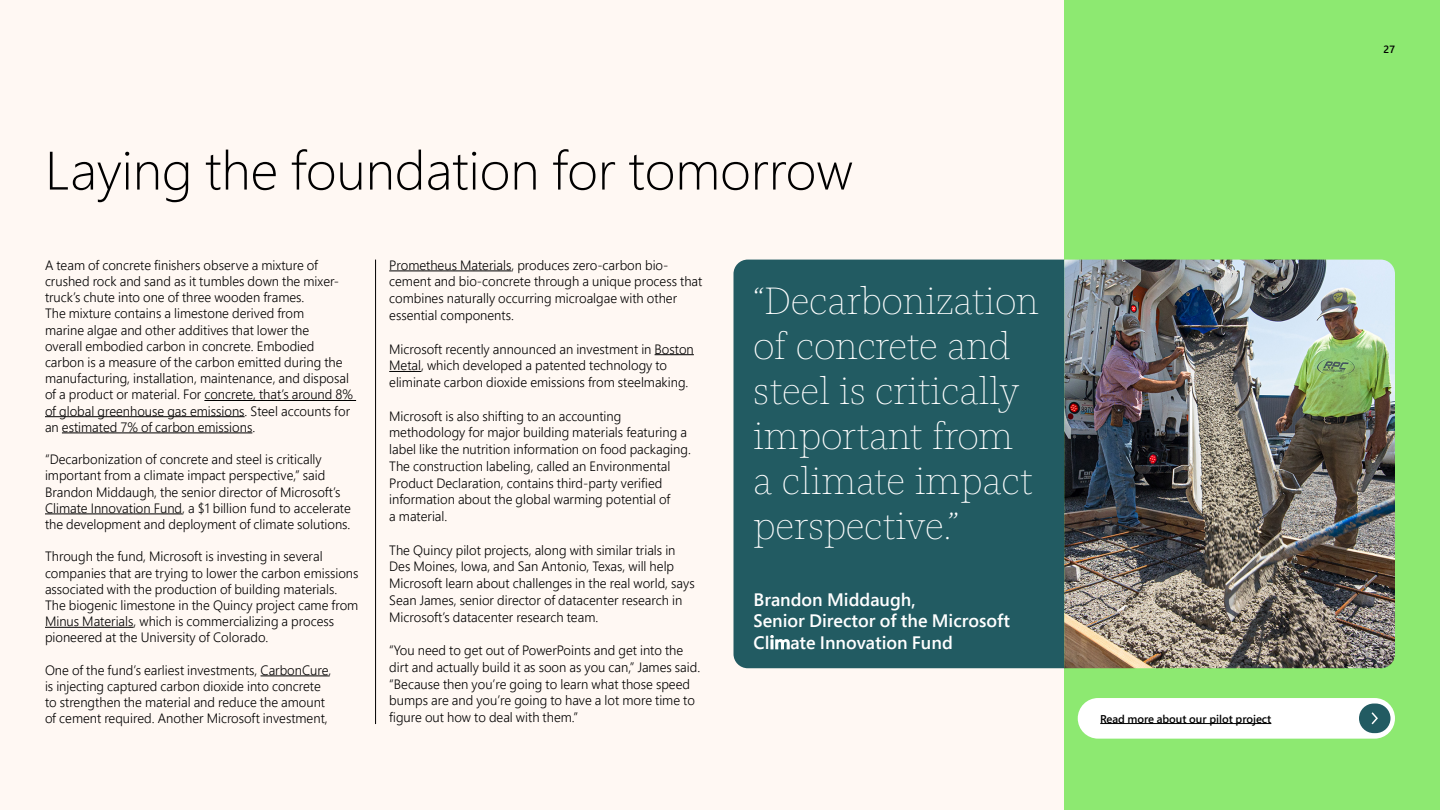
<style>
.page{position:relative;width:1440px;height:810px;background:#fff8f3}
.page>*{position:absolute;margin:0;border:0;box-sizing:border-box;transform-origin:0 0}
.t1{font:300 54px "Segoe Pro";color:#000}
.t2{font:37.5px/45px "Segoe Serif 600000 12 c 0000";color:#fff}
.t3{font:600 18px/21.6px "Segoe Pro";color:#fff}
.t4{font:300 13.5px/16.2px "Segoe Pro";color:#000}
.t5{font:600 11.25px "Segoe Pro";color:#000}
.t6{font:600 10.5px "Segoe Pro";color:#000}
</style>
<div class="page">
<div style="left:1064px;top:0;width:376px;height:810px;background:#8de971"></div>
<div style="left:734px;top:260px;width:330px;height:408px;background:#225b62"></div>
<div style="left:1078px;top:698px;width:317px;height:41px;background:#fff;border-radius:20px"></div>
<div style="left:1359px;top:704px;width:31px;height:29px;background:#225b62;border-radius:15px"></div>
<svg style="left:1371px;top:712px;width:7px;height:13px"></svg>
<hr style="left:389px;top:271px;width:122px;height:1px;background:#000">
<hr style="left:655px;top:354px;width:39px;height:1px;background:#000">
<hr style="left:389px;top:371px;width:32px;height:1px;background:#000">
<hr style="left:375px;top:260px;width:1px;height:464px;background:#000">
<hr style="left:204px;top:400px;width:152px;height:1px;background:#000">
<hr style="left:45px;top:416px;width:200px;height:1px;background:#000">
<hr style="left:62px;top:433px;width:190px;height:1px;background:#000">
<hr style="left:45px;top:514px;width:137px;height:1px;background:#000">
<hr style="left:45px;top:627px;width:89px;height:1px;background:#000">
<hr style="left:261px;top:676px;width:68px;height:1px;background:#000">
<img style="left:1064px;top:260px;width:331px;height:408px">
<hr style="left:1100px;top:723px;width:171px;height:1px;background:#000">
<h1 class="t1" style="left:45px;top:133px;width:810px">Laying the foundation for tomorrow</h1>
<p class="t4" style="left:45px;top:257px;width:310px">A team of concrete finishers observe a mixture of crushed rock and sand as it tumbles down the mixer&shy;truck’s chute into one of three wooden frames.<br>The mixture contains a limestone derived from<br>marine algae and other additives that lower the<br>overall embodied carbon in concrete. Embodied carbon is a measure of the carbon emitted during the manufacturing, installation, maintenance, and disposal of a product or material. For concrete, that’s around 8% of global greenhouse gas emissions. Steel accounts for an estimated 7% of carbon emissions.</p>
<p class="t4" style="left:45px;top:451px;width:307px">“Decarbonization of concrete and steel is critically important from a climate impact perspective,” said Brandon Middaugh, the senior director of Microsoft’s Climate Innovation Fund, a $1 billion fund to accelerate the development and deployment of climate solutions.</p>
<p class="t4" style="left:45px;top:548px;width:315px">Through the fund, Microsoft is investing in several companies that are trying to lower the carbon emissions associated with the production of building materials.<br>The biogenic limestone in the Quincy project came from Minus Materials, which is commercializing a process pioneered at the University of Colorado.</p>
<p class="t4" style="left:45px;top:662px;width:288px">One of the fund’s earliest investments, CarbonCure, is injecting captured carbon dioxide into concrete to strengthen the material and reduce the amount of cement required. Another Microsoft investment,</p>
<p class="t4" style="left:389px;top:256px;width:315px;line-height:16.7px">Prometheus Materials, produces zero-carbon bio&shy;cement and bio-concrete through a unique process that combines naturally occurring microalgae with other essential components.</p>
<p class="t4" style="left:389px;top:340px;width:306px;line-height:16.7px">Microsoft recently announced an investment in Boston<br>Metal, which developed a patented technology to eliminate carbon dioxide emissions from steelmaking.</p>
<p class="t4" style="left:389px;top:407px;width:303px;line-height:16.7px">Microsoft is also shifting to an accounting methodology for major building materials featuring a label like the nutrition information on food packaging.<br>The construction labeling, called an Environmental Product Declaration, contains third-party verified information about the global warming potential of<br>a material.</p>
<p class="t4" style="left:389px;top:541px;width:307px;line-height:16.7px">The Quincy pilot projects, along with similar trials in Des Moines, Iowa, and San Antonio, Texas, will help Microsoft learn about challenges in the real world, says Sean James, senior director of datacenter research in Microsoft’s datacenter research team.</p>
<p class="t4" style="left:389px;top:642px;width:312px;line-height:16.7px">“You need to get out of PowerPoints and get into the dirt and actually build it as soon as you can,” James said. “Because then you’re going to learn what those speed bumps are and you’re going to have a lot more time to figure out how to deal with them.”</p>
<h2 class="t2" style="left:754px;top:279px;width:287px">“Decarbonization of concrete and steel is critically important from a climate impact perspective.”</h2>
<h3 class="t3" style="left:754px;top:588px;width:258px">Brandon Middaugh,<br>Senior Director of the Microsoft<br>Climate Innovation Fund</h3>
<p class="t5" style="left:1100px;top:711px;width:173px">Read more about our pilot project</p>
<p class="t6" style="left:1384px;top:42px;width:13px">27</p>
</div>
